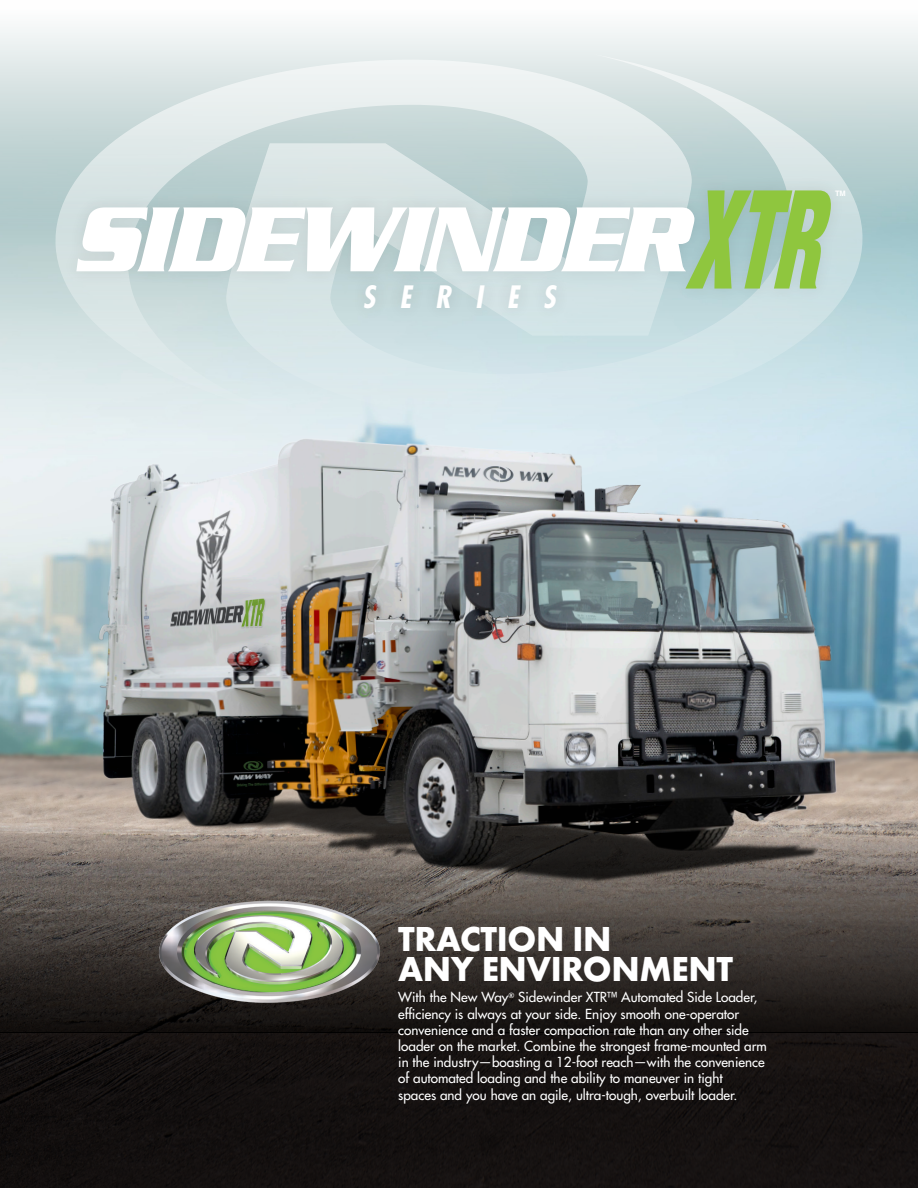
<style>
.page{position:relative;width:918px;height:1188px;background:#fff}
.page>*{position:absolute;margin:0;border:0;box-sizing:border-box;transform-origin:0 0}
.t1{font:700 36px/30px "Futura T";letter-spacing:-.01em;color:#fff}
.t2{font:italic 700 condensed 30px "Futura";letter-spacing:.8em;color:#fff}
.t3{font:13.5px/16.2px "Futura";color:#fff}
.t4{font:700 7.5px "Helvetica";color:#fff}
.s1{font-stretch:condensed}
</style>
<div class="page">
<svg style="left:0;top:816px;width:918px;height:216px;background:#2f2a27"></svg>
<div style="left:0;top:1032px;width:918px;height:156px;background:#151110"></div>
<svg style="left:54px;top:52px;width:810px;height:330px;background:#d4e2e4"></svg>
<img style="left:25px;top:382px;width:893px;height:537px">
<div style="left:62px;top:175px;width:784px;height:129px;background:#231f20;opacity:.09"></div>
<svg style="left:76px;top:190px;width:757px;height:99px"></svg>
<div style="left:350px;top:270px;width:221px;height:53px;background:#231f20;opacity:.14"></div>
<img style="left:148px;top:887px;width:242px;height:131px">
<p class="t2" style="left:362px;top:278px;width:195px">SERIES</p>
<p class="t4" style="left:835px;top:187px;width:12px">TM</p>
<p class="t1" style="left:398px;top:924px;width:336px">TRACTION IN<br>ANY ENVIRONMENT</p>
<p class="t3" style="left:398px;top:989px;width:370px">With the New Way<sup>®</sup> Sidewinder XTR<span class="s1">™</span> Automated Side Loader, efficiency is always at your side. Enjoy smooth one-operator convenience and a faster compaction rate than any other side loader on the market. Combine the strongest frame-mounted arm in the industry—boasting a 12-foot reach—with the convenience of automated loading and the ability to maneuver in tight<br>spaces and you have an agile, ultra-tough, overbuilt loader.</p>
</div>
